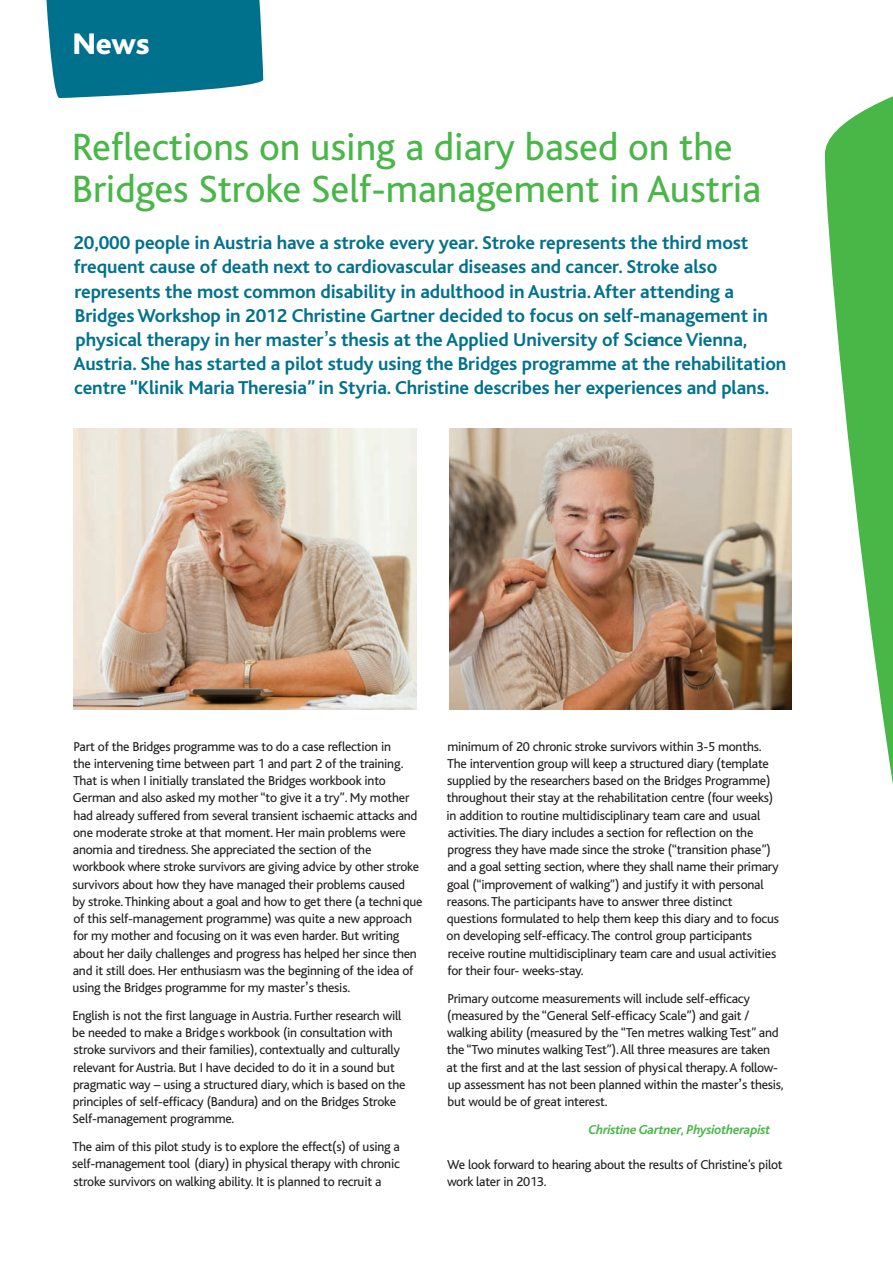
<style>
.page{position:relative;width:893px;height:1263px;background:#fff}
.page>*{position:absolute;margin:0;border:0;box-sizing:border-box;transform-origin:0 0}
.t1{font:39.9px/42.8px "Bliss";color:#49b748}
.t2{font:800 31.2px "Bliss";color:#fff}
.t3{font:700 19.5px/24px "Bliss";letter-spacing:-.005em;color:#00718d}
.t4{font:13.5px/17.2px "Bliss";letter-spacing:-.015em;color:#231f20}
.t5{font:italic 700 13.5px "Bliss";letter-spacing:-.015em;color:#49b748}
.s1{font-family:"Lucida Grande";font-weight:400}
.s2{font-family:"Lucida Grande"}
</style>
<div class="page">
<svg style="left:825px;top:96px;width:68px;height:688px;fill:#49b748"></svg>
<svg style="left:46px;top:0;width:217px;height:98px;background:#157d96"></svg>
<img style="left:74px;top:428px;width:342px;height:281px">
<img style="left:449px;top:428px;width:342px;height:281px">
<h2 class="t2" style="left:73px;top:33px;width:79px">News</h2>
<h1 class="t1" style="left:72px;top:130px;width:691px">Reflections on using a diary based on the<br>Bridges Stroke Self-management in Austria</h1>
<p class="t3" style="left:73px;top:233px;width:714px">20,000 people in Austria have a stroke every year. Stroke represents the third most frequent cause of death next to cardiovascular diseases and cancer. Stroke also represents the most common disability in adulthood in Austria. After attending a Bridges Workshop in 2012 Christine Gartner decided to focus on self-management in physical therapy in her master<span class="s1">’</span>s thesis at the Applied University of Science Vienna, Austria. She has started a pilot study using the Bridges programme at the rehabilitation centre “Klinik Maria Theresia” in Styria. Christine describes her experiences and plans.</p>
<p class="t4" style="left:72px;top:739px;width:352px">Part of the Bridges programme was to do a case reflection in<br>the intervening time between part 1 and part 2 of the training.<br>That is when I initially translated the Bridges workbook into German and also asked my mother “to give it a try”. My mother had already suffered from several transient ischaemic attacks and one moderate stroke at that moment. Her main problems were anomia and tiredness. She appreciated the section of the workbook where stroke survivors are giving advice by other stroke survivors about how they have managed their problems caused<br>by stroke. Thinking about a goal and how to get there (a technique of this self-management programme) was quite a new approach for my mother and focusing on it was even harder. But writing about her daily challenges and progress has helped her since then and it still does. Her enthusiasm was the beginning of the idea of using the Bridges programme for my master<span class="s2">’</span>s thesis.</p>
<p class="t4" style="left:72px;top:1008px;width:335px">English is not the first language in Austria. Further research will be needed to make a Bridges workbook (in consultation with stroke survivors and their families), contextually and culturally relevant for Austria. But I have decided to do it in a sound but pragmatic way – using a structured diary, which is based on the principles of self-efficacy (Bandura) and on the Bridges Stroke Self-management programme.</p>
<p class="t4" style="left:72px;top:1140px;width:329px;text-align:justify">The aim of this pilot study is to explore the effect(s) of using a self-management tool (diary) in physical therapy with chronic stroke survivors on walking ability. It is planned to recruit a</p>
<p class="t4" style="left:447px;top:739px;width:334px">minimum of 20 chronic stroke survivors within 3-5 months.<br>The intervention group will keep a structured diary (template supplied by the researchers based on the Bridges Programme) throughout their stay at the rehabilitation centre (four weeks) in addition to routine multidisciplinary team care and usual activities. The diary includes a section for reflection on the progress they have made since the stroke (“transition phase”) and a goal setting section, where they shall name their primary goal (“improvement of walking”) and justify it with personal reasons. The participants have to answer three distinct questions formulated to help them keep this diary and to focus on developing self-efficacy. The control group participants receive routine multidisciplinary team care and usual activities for their four- weeks-stay.</p>
<p class="t4" style="left:447px;top:991px;width:339px">Primary outcome measurements will include self-efficacy (measured by the “General Self-efficacy Scale”) and gait / walking ability (measured by the “Ten metres walking Test” and the “Two minutes walking Test”). All three measures are taken at the first and at the last session of physical therapy. A follow&shy;up assessment has not been planned within the master<span class="s2">’</span>s thesis, but would be of great interest.</p>
<p class="t5" style="left:588px;top:1125px;width:184px">Christine Gartner, Physiotherapist</p>
<p class="t4" style="left:447px;top:1157px;width:337px">We look forward to hearing about the results of Christine’s pilot work later in 2013.</p>
</div>
